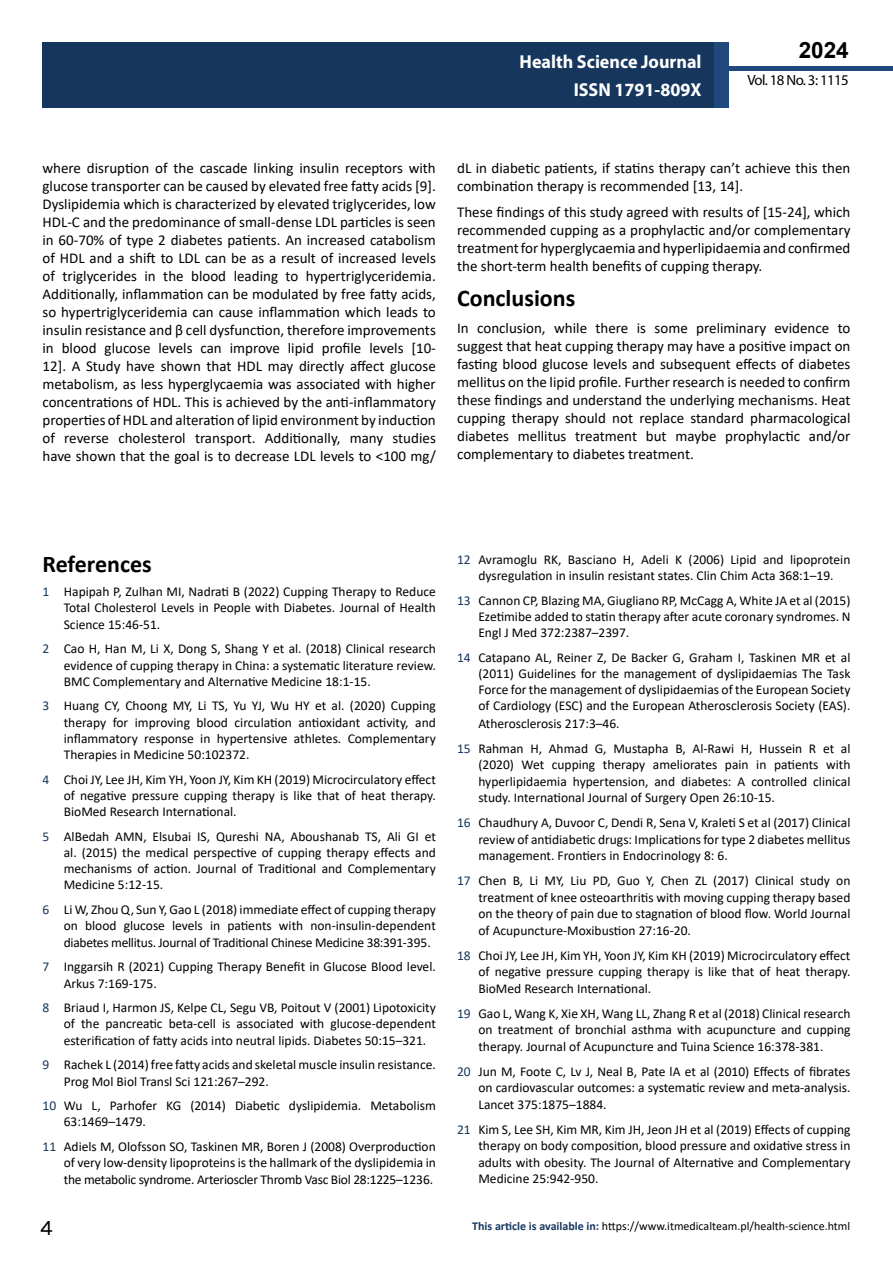
<style>
.page{position:relative;width:893px;height:1263px;background:#fff}
.page>*{position:absolute;margin:0;border:0;box-sizing:border-box;transform-origin:0 0}
.t1{font:25.5px "Tunga";color:#000}
.t2{font:700 24px "Calibri";color:#000}
.t3{font:700 22.5px "Arial";color:#000}
.t4{font:700 18.75px/27.2px "Myriad Pro";color:#fff;text-align:right;scale:.96 1}
.t5{font:15px/18px "Calibri";color:#000;text-align:justify}
.t6{font:14.85px "Myriad Pro";letter-spacing:-.04em;color:#000}
.t7{font:13.5px/16.2px "Calibri";color:#000;text-align:justify}
.t8{font:12px "Calibri";color:#000}
.s1{color:#16365d}
.s2{font-weight:700;color:#16375d}
</style>
<div class="page">
<div style="left:722px;top:66px;width:171px;height:5px;background:#1f497d"></div>
<div style="left:43px;top:42px;width:671px;height:66px;background:#16365d"></div>
<div style="left:714px;top:42px;width:15px;height:66px;background:#1f497d"></div>
<h3 class="t4" style="left:520px;top:48px;width:191px">Health Science Journal<br>ISSN 1791-809X</h3>
<h3 class="t3" style="left:799px;top:35px;width:52px">2024</h3>
<p class="t6" style="left:747px;top:71px;width:103px">Vol. 18 No. 3: 1115</p>
<p class="t5" style="left:43px;top:158px;width:395px">where disruption of the cascade linking insulin receptors with glucose transporter can be caused by elevated free fatty acids [9].<br>Dyslipidemia which is characterized by elevated triglycerides, low HDL-C and the predominance of small-dense LDL particles is seen in 60-70% of type 2 diabetes patients. An increased catabolism of HDL and a shift to LDL can be as a result of increased levels of triglycerides in the blood leading to hypertriglyceridemia.<br>Additionally, inflammation can be modulated by free fatty acids, so hypertriglyceridemia can cause inflammation which leads to insulin resistance and β cell dysfunction, therefore improvements in blood glucose levels can improve lipid profile levels [10- 12]. A Study have shown that HDL may directly affect glucose metabolism, as less hyperglycaemia was associated with higher concentrations of HDL. This is achieved by the anti-inflammatory properties of HDL and alteration of lipid environment by induction of reverse cholesterol transport. Additionally, many studies have shown that the goal is to decrease LDL levels to &lt;100 mg/</p>
<p class="t5" style="left:457px;top:158px;width:395px">dL in diabetic patients, if statins therapy can’t achieve this then combination therapy is recommended [13, 14].</p>
<p class="t5" style="left:457px;top:203px;width:395px">These findings of this study agreed with results of [15-24], which recommended cupping as a prophylactic and/or complementary treatment for hyperglycaemia and hyperlipidaemia and confirmed the short-term health benefits of cupping therapy.</p>
<h2 class="t2" style="left:457px;top:281px;width:120px">Conclusions</h2>
<p class="t5" style="left:457px;top:318px;width:395px">In conclusion, while there is some preliminary evidence to suggest that heat cupping therapy may have a positive impact on fasting blood glucose levels and subsequent effects of diabetes mellitus on the lipid profile. Further research is needed to confirm these findings and understand the underlying mechanisms. Heat cupping therapy should not replace standard pharmacological diabetes mellitus treatment but maybe prophylactic and/or complementary to diabetes treatment.</p>
<h2 class="t2" style="left:43px;top:547px;width:111px">References</h2>
<p class="t7" style="left:64px;top:583px;width:374px;text-indent:-21px"><span class="s1">1</span> Hapipah P, Zulhan MI, Nadrati B (2022) Cupping Therapy to Reduce Total Cholesterol Levels in People with Diabetes. Journal of Health Science 15:46-51.</p>
<p class="t7" style="left:64px;top:640px;width:374px;text-indent:-21px"><span class="s1">2</span> Cao H, Han M, Li X, Dong S, Shang Y et al. (2018) Clinical research evidence of cupping therapy in China: a systematic literature review.<br>BMC Complementary and Alternative Medicine 18:1-15.</p>
<p class="t7" style="left:64px;top:697px;width:374px;text-indent:-21px"><span class="s1">3</span> Huang CY, Choong MY, Li TS, Yu YJ, Wu HY et al. (2020) Cupping therapy for improving blood circulation antioxidant activity, and inflammatory response in hypertensive athletes. Complementary Therapies in Medicine 50:102372.</p>
<p class="t7" style="left:64px;top:771px;width:374px;text-indent:-21px"><span class="s1">4</span> Choi JY, Lee JH, Kim YH, Yoon JY, Kim KH (2019) Microcirculatory effect of negative pressure cupping therapy is like that of heat therapy.<br>BioMed Research International.</p>
<p class="t7" style="left:64px;top:828px;width:374px;text-indent:-21px"><span class="s1">5</span> AlBedah AMN, Elsubai IS, Qureshi NA, Aboushanab TS, Ali GI et al. (2015) the medical perspective of cupping therapy effects and mechanisms of action. Journal of Traditional and Complementary Medicine 5:12-15.</p>
<p class="t7" style="left:64px;top:901px;width:374px;text-indent:-21px"><span class="s1">6</span> Li W, Zhou Q, Sun Y, Gao L (2018) immediate effect of cupping therapy on blood glucose levels in patients with non-insulin-dependent diabetes mellitus. Journal of Traditional Chinese Medicine 38:391-395.</p>
<p class="t7" style="left:64px;top:958px;width:374px;text-indent:-21px"><span class="s1">7</span> Inggarsih R (2021) Cupping Therapy Benefit in Glucose Blood level.<br>Arkus 7:169-175.</p>
<p class="t7" style="left:64px;top:999px;width:374px;text-indent:-21px"><span class="s1">8</span> Briaud I, Harmon JS, Kelpe CL, Segu VB, Poitout V (2001) Lipotoxicity of the pancreatic beta-cell is associated with glucose-dependent esterification of fatty acids into neutral lipids. Diabetes 50:15–321.</p>
<p class="t7" style="left:64px;top:1056px;width:374px;text-indent:-21px"><span class="s1">9</span> Rachek L (2014) free fatty acids and skeletal muscle insulin resistance.<br>Prog Mol Biol Transl Sci 121:267–292.</p>
<p class="t7" style="left:64px;top:1097px;width:374px;text-indent:-21px"><span class="s1">10</span> Wu L, Parhofer KG (2014) Diabetic dyslipidemia. Metabolism<br>63:1469–1479.</p>
<p class="t7" style="left:64px;top:1138px;width:374px;text-indent:-21px"><span class="s1">11</span> Adiels M, Olofsson SO, Taskinen MR, Boren J (2008) Overproduction of very low-density lipoproteins is the hallmark of the dyslipidemia in the metabolic syndrome. Arterioscler Thromb Vasc Biol 28:1225–1236.</p>
<p class="t7" style="left:457px;top:551px;width:395px;text-align:center"><span class="s1">12</span> Avramoglu RK, Basciano H, Adeli K (2006) Lipid and lipoprotein dysregulation in insulin resistant states. Clin Chim Acta 368:1–19.</p>
<p class="t7" style="left:478px;top:592px;width:374px;text-indent:-21px"><span class="s1">13</span> Cannon CP, Blazing MA, Giugliano RP, McCagg A, White JA et al (2015)<br>Ezetimibe added to statin therapy after acute coronary syndromes. N Engl J Med 372:2387–2397.</p>
<p class="t7" style="left:478px;top:649px;width:374px;text-indent:-21px"><span class="s1">14</span> Catapano AL, Reiner Z, De Backer G, Graham I, Taskinen MR et al (2011) Guidelines for the management of dyslipidaemias The Task Force for the management of dyslipidaemias of the European Society of Cardiology (ESC) and the European Atherosclerosis Society (EAS).<br>Atherosclerosis 217:3–46.</p>
<p class="t7" style="left:478px;top:739px;width:374px;text-indent:-21px"><span class="s1">15</span> Rahman H, Ahmad G, Mustapha B, Al-Rawi H, Hussein R et al (2020) Wet cupping therapy ameliorates pain in patients with hyperlipidaemia hypertension, and diabetes: A controlled clinical study. International Journal of Surgery Open 26:10-15.</p>
<p class="t7" style="left:478px;top:814px;width:374px;text-indent:-21px"><span class="s1">16</span> Chaudhury A, Duvoor C, Dendi R, Sena V, Kraleti S et al (2017) Clinical review of antidiabetic drugs: Implications for type 2 diabetes mellitus management. Frontiers in Endocrinology 8: 6.</p>
<p class="t7" style="left:478px;top:872px;width:374px;text-indent:-21px"><span class="s1">17</span> Chen B, Li MY, Liu PD, Guo Y, Chen ZL (2017) Clinical study on treatment of knee osteoarthritis with moving cupping therapy based on the theory of pain due to stagnation of blood flow. World Journal of Acupuncture-Moxibustion 27:16-20.</p>
<p class="t7" style="left:478px;top:946px;width:374px;text-indent:-21px"><span class="s1">18</span> Choi JY, Lee JH, Kim YH, Yoon JY, Kim KH (2019) Microcirculatory effect of negative pressure cupping therapy is like that of heat therapy.<br>BioMed Research International.</p>
<p class="t7" style="left:478px;top:1004px;width:374px;text-indent:-21px"><span class="s1">19</span> Gao L, Wang K, Xie XH, Wang LL, Zhang R et al (2018) Clinical research on treatment of bronchial asthma with acupuncture and cupping therapy. Journal of Acupuncture and Tuina Science 16:378-381.</p>
<p class="t7" style="left:478px;top:1062px;width:374px;text-indent:-21px"><span class="s1">20</span> Jun M, Foote C, Lv J, Neal B, Pate lA et al (2010) Effects of fibrates on cardiovascular outcomes: a systematic review and meta-analysis.<br>Lancet 375:1875–1884.</p>
<p class="t7" style="left:478px;top:1120px;width:374px;text-indent:-21px"><span class="s1">21</span> Kim S, Lee SH, Kim MR, Kim JH, Jeon JH et al (2019) Effects of cupping therapy on body composition, blood pressure and oxidative stress in adults with obesity. The Journal of Alternative and Complementary Medicine 25:942-950.</p>
<h1 class="t1" style="left:40px;top:1211px;width:15px">4</h1>
<p class="t8" style="left:472px;top:1217px;width:380px"><span class="s2">This article is available in:</span> https://www.itmedicalteam.pl/health-science.html</p>
</div>
